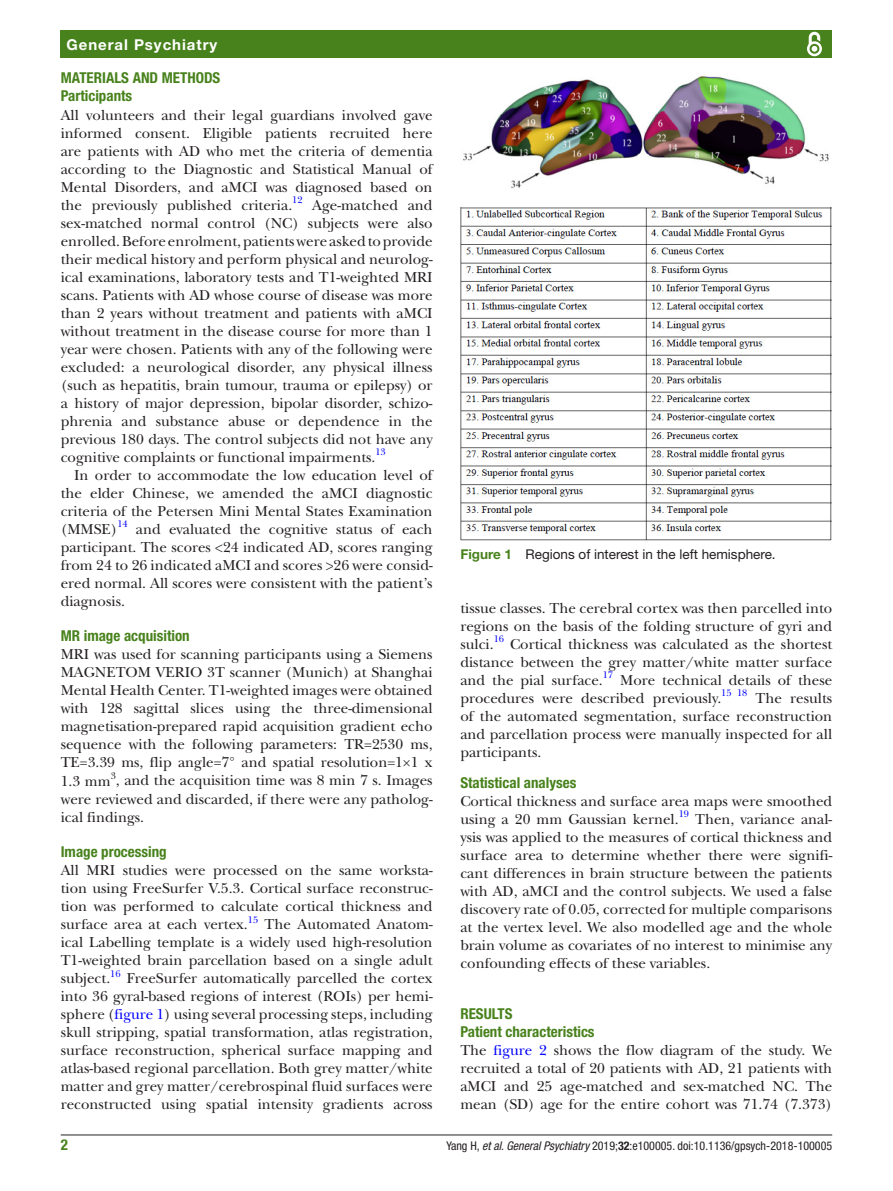
<style>
.page{position:relative;width:893px;height:1191px;background:#fff}
.page>*{position:absolute;margin:0;border:0;box-sizing:border-box;transform-origin:0 0}
.t1{font:15px/18px "New Baskerville";color:#231f20;text-align:justify}
.t2{font:700 condensed 15px/18px "Helvetica Neue LT Std";color:#48821c}
.t3{font:700 15px "Helvetica Neue LT Std";letter-spacing:.065em;color:#fff}
.t4{font:13.5px "Helvetica Neue LT Std";color:#231f20}
.t5{font:condensed 12px "Helvetica Neue LT Std";color:#231f20}
.t6{font:9.9px "New Baskerville";color:#00f}
.t7{font:9.9px "New Baskerville";color:#231f20}
.s1{color:#00f}
.s2{font-weight:700;color:#48821c}
.s3{font-style:italic}
.s4{font-weight:700}
</style>
<div class="page">
<hr style="left:61px;top:1134px;width:771px;height:1px;background:#231f20">
<div style="left:61px;top:31px;width:771px;height:27px;background:#48821c"></div>
<svg style="left:807px;top:31px;width:15px;height:26px"></svg>
<img style="left:460px;top:76px;width:372px;height:465px">
<p class="t3" style="left:66px;top:35px;width:152px">General Psychiatry</p>
<p class="t2" style="left:61px;top:69px;width:161px">Materials and methods<br>Participants</p>
<p class="t1" style="left:61px;top:106px;width:373px">All volunteers and their legal guardians involved gave informed consent. Eligible patients recruited here are patients with AD who met the criteria of dementia according to the Diagnostic and Statistical Manual of Mental Disorders, and aMCI was diagnosed based on the previously published criteria.</p>
<p class="t6" style="left:292px;top:194px;width:12px">12</p>
<p class="t1" style="left:61px;top:196px;width:373px;text-indent:251px">Age-matched and sex-matched normal control (NC) subjects were also enrolled. Before enrolment, patients were asked to provide their medical history and perform physical and neurolog&shy;ical examinations, laboratory tests and T1-weighted MRI scans. Patients with AD whose course of disease was more than 2 years without treatment and patients with aMCI without treatment in the disease course for more than 1 year were chosen. Patients with any of the following were excluded: a neurological disorder, any physical illness (such as hepatitis, brain tumour, trauma or epilepsy) or a history of major depression, bipolar disorder, schizo&shy;phrenia and substance abuse or dependence in the previous 180 days. The control subjects did not have any cognitive complaints or functional impairments.</p>
<p class="t6" style="left:375px;top:446px;width:12px">13</p>
<p class="t1" style="left:61px;top:466px;width:373px;text-indent:14px">In order to accommodate the low education level of the elder Chinese, we amended the aMCI diagnostic criteria of the Petersen Mini Mental States Examination (MMSE)</p>
<p class="t6" style="left:117px;top:518px;width:12px">14</p>
<p class="t1" style="left:61px;top:520px;width:373px;text-indent:75px">and evaluated the cognitive status of each participant. The scores &lt;24 indicated AD, scores ranging from 24 to 26 indicated aMCI and scores &gt;26 were consid&shy;ered normal. All scores were consistent with the patient’s diagnosis.</p>
<p class="t2" style="left:61px;top:627px;width:131px">MR image acquisition</p>
<p class="t1" style="left:61px;top:645px;width:373px">MRI was used for scanning participants using a Siemens MAGNETOM VERIO 3T scanner (Munich) at Shanghai Mental Health Center. T1-weighted images were obtained with 128 sagittal slices using the three-dimensional magnetisation-prepared rapid acquisition gradient echo sequence with the following parameters: TR=2530 ms, TE=3.39 ms, flip angle=7° and spatial resolution=1×1 x 1.3 mm , and the acquisition time was 8 min 7 s. Images</p>
<p class="t7" style="left:111px;top:769px;width:7px">3</p>
<p class="t1" style="left:61px;top:789px;width:373px">were reviewed and discarded, if there were any patholog&shy;ical findings.</p>
<p class="t2" style="left:61px;top:842px;width:108px">Image processing</p>
<p class="t1" style="left:61px;top:861px;width:373px">All MRI studies were processed on the same worksta&shy;tion using FreeSurfer V.5.3. Cortical surface reconstruc&shy;tion was performed to calculate cortical thickness and surface area at each vertex.</p>
<p class="t6" style="left:248px;top:913px;width:12px">15</p>
<p class="t1" style="left:61px;top:915px;width:373px;text-indent:204px">The Automated Anatom&shy;ical Labelling template is a widely used high-resolution T1-weighted brain parcellation based on a single adult subject.</p>
<p class="t6" style="left:110px;top:967px;width:12px">16</p>
<p class="t1" style="left:61px;top:969px;width:373px;text-indent:66px">FreeSurfer automatically parcelled the cortex into 36 gyral-based regions of interest (ROIs) per hemi&shy;sphere (<span class="s1">figure 1</span>) using several processing steps, including skull stripping, spatial transformation, atlas registration, surface reconstruction, spherical surface mapping and atlas-based regional parcellation. Both grey matter/white matter and grey matter/cerebrospinal fluid surfaces were reconstructed using spatial intensity gradients across</p>
<p class="t4" style="left:460px;top:546px;width:317px"><span class="s2">Figure 1</span> Regions of interest in the left hemisphere.</p>
<p class="t1" style="left:460px;top:599px;width:373px">tissue classes. The cerebral cortex was then parcelled into regions on the basis of the folding structure of gyri and sulci.<sup>16</sup> Cortical thickness was calculated as the shortest distance between the grey matter/white matter surface and the pial surface.</p>
<p class="t6" style="left:603px;top:669px;width:12px">17</p>
<p class="t1" style="left:460px;top:671px;width:373px;text-indent:160px">More technical details of these procedures were described previously.</p>
<p class="t6" style="left:721px;top:687px;width:28px">15 18</p>
<p class="t1" style="left:460px;top:689px;width:373px;text-indent:295px">The results of the automated segmentation, surface reconstruction and parcellation process were manually inspected for all participants.</p>
<p class="t2" style="left:460px;top:773px;width:117px">Statistical analyses</p>
<p class="t1" style="left:460px;top:792px;width:373px">Cortical thickness and surface area maps were smoothed using a 20 mm Gaussian kernel.</p>
<p class="t6" style="left:679px;top:808px;width:12px">19</p>
<p class="t1" style="left:460px;top:810px;width:373px;text-indent:235px">Then, variance anal&shy;ysis was applied to the measures of cortical thickness and surface area to determine whether there were signifi&shy;cant differences in brain structure between the patients with AD, aMCI and the control subjects. We used a false discovery rate of 0.05, corrected for multiple comparisons at the vertex level. We also modelled age and the whole brain volume as covariates of no interest to minimise any confounding effects of these variables.</p>
<p class="t2" style="left:460px;top:1004px;width:136px">Results<br>Patient characteristics</p>
<p class="t1" style="left:460px;top:1041px;width:373px">The <span class="s1">figure 2</span> shows the flow diagram of the study. We recruited a total of 20 patients with AD, 21 patients with aMCI and 25 age-matched and sex-matched NC. The mean (SD) age for the entire cohort was 71.74 (7.373)</p>
<p class="t2" style="left:61px;top:1135px;width:9px">2</p>
<p class="t5" style="left:446px;top:1138px;width:387px">Yang H, <span class="s3">et al</span>. <span class="s3">General Psychiatry</span> 2019;<span class="s4">32</span>:e100005. doi:10.1136/gpsych-2018-100005</p>
</div>
